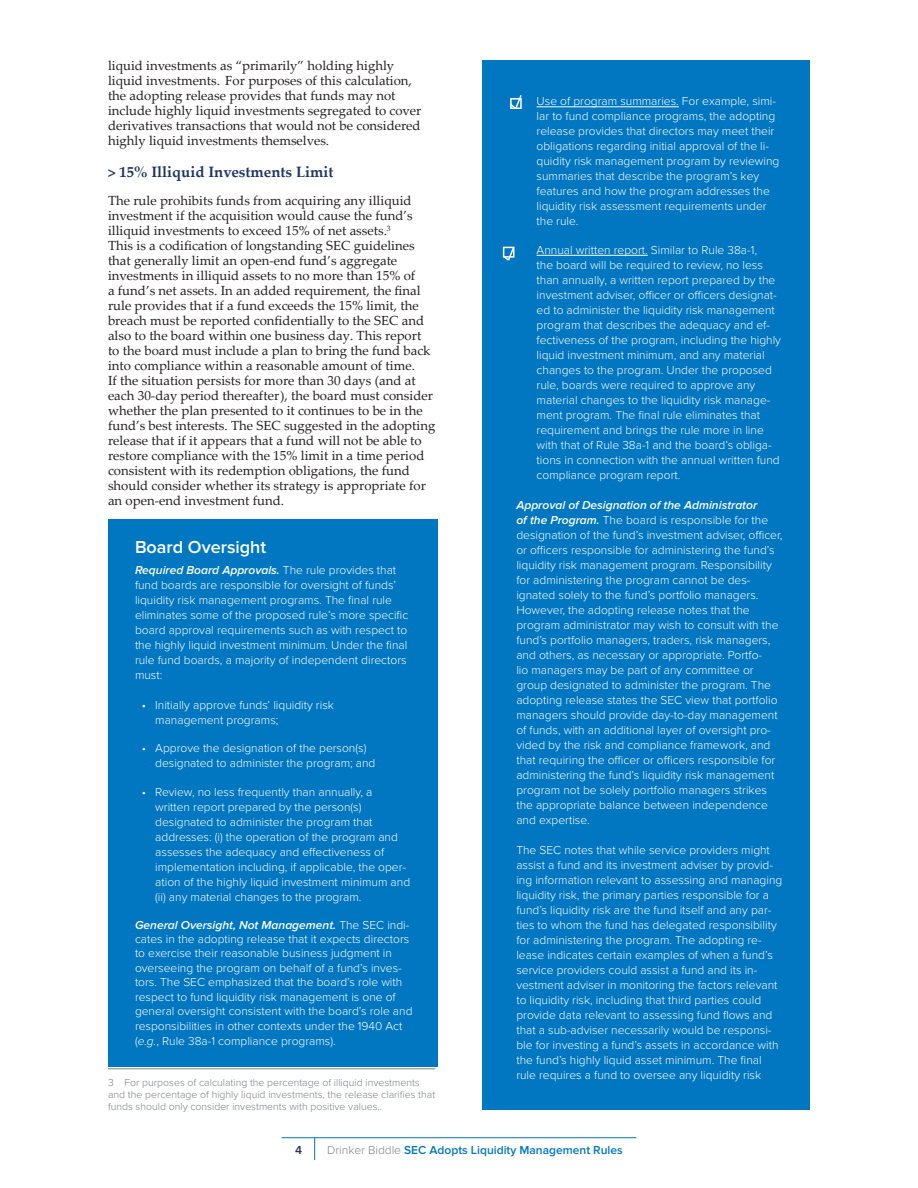
<style>
.page{position:relative;width:918px;height:1188px;background:#fff}
.page>*{position:absolute;margin:0;border:0;box-sizing:border-box;transform-origin:0 0}
.t1{font:600 18px "Proxima Nova";color:#fff}
.Body{font:700 15px "Palatino Linotype";color:#1d3465}
.Body-2{font:13.2px/15px "Palatino Linotype";color:#231f20}
.t2{font:300 12px/15px "Proxima Nova";color:#fff}
.t3{font:600 12px "Proxima Nova";color:#0077c0}
.t4{font:600 12px "Proxima Nova";color:#1d3465}
.Footnote{font:300 10.5px/12px "Proxima Nova";color:#7e8083}
.s1{font-weight:600;font-style:italic}
.s2{font-style:italic}
.s3{font-weight:300;color:#808285}
</style>
<div class="page">
<hr style="left:282px;top:1137px;width:354px;height:1px;background:#0077c0">
<svg style="left:314px;top:1138px;width:1px;height:22px"></svg>
<hr style="left:108px;top:1069px;width:327px;height:1px;background:#7e8083">
<div style="left:108px;top:519px;width:329px;height:547px;background:#0077c0"></div>
<div style="left:483px;top:60px;width:327px;height:1050px;background:#0077c0"></div>
<hr style="left:537px;top:107px;width:142px;height:1px;background:#fff">
<hr style="left:537px;top:255px;width:111px;height:1px;background:#fff">
<svg style="left:502px;top:246px;width:13px;height:15px"></svg>
<svg style="left:510px;top:95px;width:12px;height:14px"></svg>
<p class="Body-2" style="left:108px;top:58px;width:315px">liquid investments as “primarily” holding highly liquid investments. For purposes of this calculation, the adopting release provides that funds may not include highly liquid investments segregated to cover derivatives transactions that would not be considered highly liquid investments themselves.</p>
<p class="Body" style="left:108px;top:161px;width:227px">&gt; 15% Illiquid Investments Limit</p>
<p class="Body-2" style="left:108px;top:193px;width:329px">The rule prohibits funds from acquiring any illiquid investment if the acquisition would cause the fund’s illiquid investments to exceed 15% of net assets.<sup>3<br></sup>This is a codification of longstanding SEC guidelines that generally limit an open-end fund’s aggregate investments in illiquid assets to no more than 15% of<br>a fund’s net assets. In an added requirement, the final rule provides that if a fund exceeds the 15% limit, the breach must be reported confidentially to the SEC and also to the board within one business day. This report to the board must include a plan to bring the fund back into compliance within a reasonable amount of time.<br>If the situation persists for more than 30 days (and at each 30-day period thereafter), the board must consider whether the plan presented to it continues to be in the fund’s best interests. The SEC suggested in the adopting release that if it appears that a fund will not be able to restore compliance with the 15% limit in a time period consistent with its redemption obligations, the fund should consider whether its strategy is appropriate for an open-end investment fund.</p>
<p class="t1" style="left:135px;top:536px;width:133px">Board Oversight</p>
<p class="t2" style="left:135px;top:563px;width:275px"><span class="s1">Required Board Approvals.</span> The rule provides that fund boards are responsible for oversight of funds’ liquidity risk management programs. The final rule eliminates some of the proposed rule’s more specific board approval requirements such as with respect to the highly liquid investment minimum. Under the final rule fund boards, a majority of independent directors must:</p>
<p class="t2" style="left:155px;top:698px;width:180px;text-indent:-14px">• Initially approve funds’ liquidity risk management programs;</p>
<p class="t2" style="left:155px;top:741px;width:222px;text-indent:-14px">• Approve the designation of the person(s) designated to administer the program; and</p>
<p class="t2" style="left:155px;top:785px;width:256px;text-indent:-14px">• Review, no less frequently than annually, a written report prepared by the person(s) designated to administer the program that addresses: (i) the operation of the program and assesses the adequacy and effectiveness of implementation including, if applicable, the oper&shy;ation of the highly liquid investment minimum and (ii) any material changes to the program.</p>
<p class="t2" style="left:135px;top:918px;width:279px;line-height:14.5px"><span class="s1">General Oversight, Not Management.</span> The SEC indi&shy;cates in the adopting release that it expects directors to exercise their reasonable business judgment in overseeing the program on behalf of a fund’s inves&shy;tors. The SEC emphasized that the board’s role with respect to fund liquidity risk management is one of general oversight consistent with the board’s role and responsibilities in other contexts under the 1940 Act (<span class="s2">e.g.</span>, Rule 38a-1 compliance programs).</p>
<p class="Footnote" style="left:108px;top:1077px;width:329px">3 For purposes of calculating the percentage of illiquid investments and the percentage of highly liquid investments, the release clarifies that funds should only consider investments with positive values..</p>
<p class="t2" style="left:537px;top:94px;width:244px">Use of program summaries. For example, simi&shy;lar to fund compliance programs, the adopting release provides that directors may meet their obligations regarding initial approval of the li&shy;quidity risk management program by reviewing summaries that describe the program’s key features and how the program addresses the liquidity risk assessment requirements under the rule.</p>
<p class="t2" style="left:537px;top:243px;width:246px">Annual written report. Similar to Rule 38a-1,<br>the board will be required to review, no less than annually, a written report prepared by the investment adviser, officer or officers designat&shy;ed to administer the liquidity risk management program that describes the adequacy and ef&shy;fectiveness of the program, including the highly liquid investment minimum, and any material changes to the program. Under the proposed rule, boards were required to approve any material changes to the liquidity risk manage&shy;ment program. The final rule eliminates that requirement and brings the rule more in line with that of Rule 38a-1 and the board’s obliga&shy;tions in connection with the annual written fund compliance program report.</p>
<p class="t2" style="left:516px;top:498px;width:268px"><span class="s1">Approval of Designation of the Administrator<br>of the Program.</span> The board is responsible for the designation of the fund’s investment adviser, officer, or officers responsible for administering the fund’s liquidity risk management program. Responsibility for administering the program cannot be des&shy;ignated solely to the fund’s portfolio managers.<br>However, the adopting release notes that the program administrator may wish to consult with the fund’s portfolio managers, traders, risk managers, and others, as necessary or appropriate. Portfo-<br>lio managers may be part of any committee or group designated to administer the program. The adopting release states the SEC view that portfolio managers should provide day-to-day management of funds, with an additional layer of oversight pro&shy;vided by the risk and compliance framework, and that requiring the officer or officers responsible for administering the fund’s liquidity risk management program not be solely portfolio managers strikes the appropriate balance between independence and expertise.</p>
<p class="t2" style="left:516px;top:843px;width:268px">The SEC notes that while service providers might assist a fund and its investment adviser by provid&shy;ing information relevant to assessing and managing liquidity risk, the primary parties responsible for a fund’s liquidity risk are the fund itself and any par&shy;ties to whom the fund has delegated responsibility for administering the program. The adopting re&shy;lease indicates certain examples of when a fund’s service providers could assist a fund and its in&shy;vestment adviser in monitoring the factors relevant to liquidity risk, including that third parties could provide data relevant to assessing fund flows and that a sub-adviser necessarily would be responsi&shy;ble for investing a fund’s assets in accordance with the fund’s highly liquid asset minimum. The final rule requires a fund to oversee any liquidity risk</p>
<p class="t4" style="left:295px;top:1143px;width:8px">4</p>
<p class="t3" style="left:327px;top:1143px;width:297px"><span class="s3">Drinker Biddle</span> SEC Adopts Liquidity Management Rules</p>
</div>
